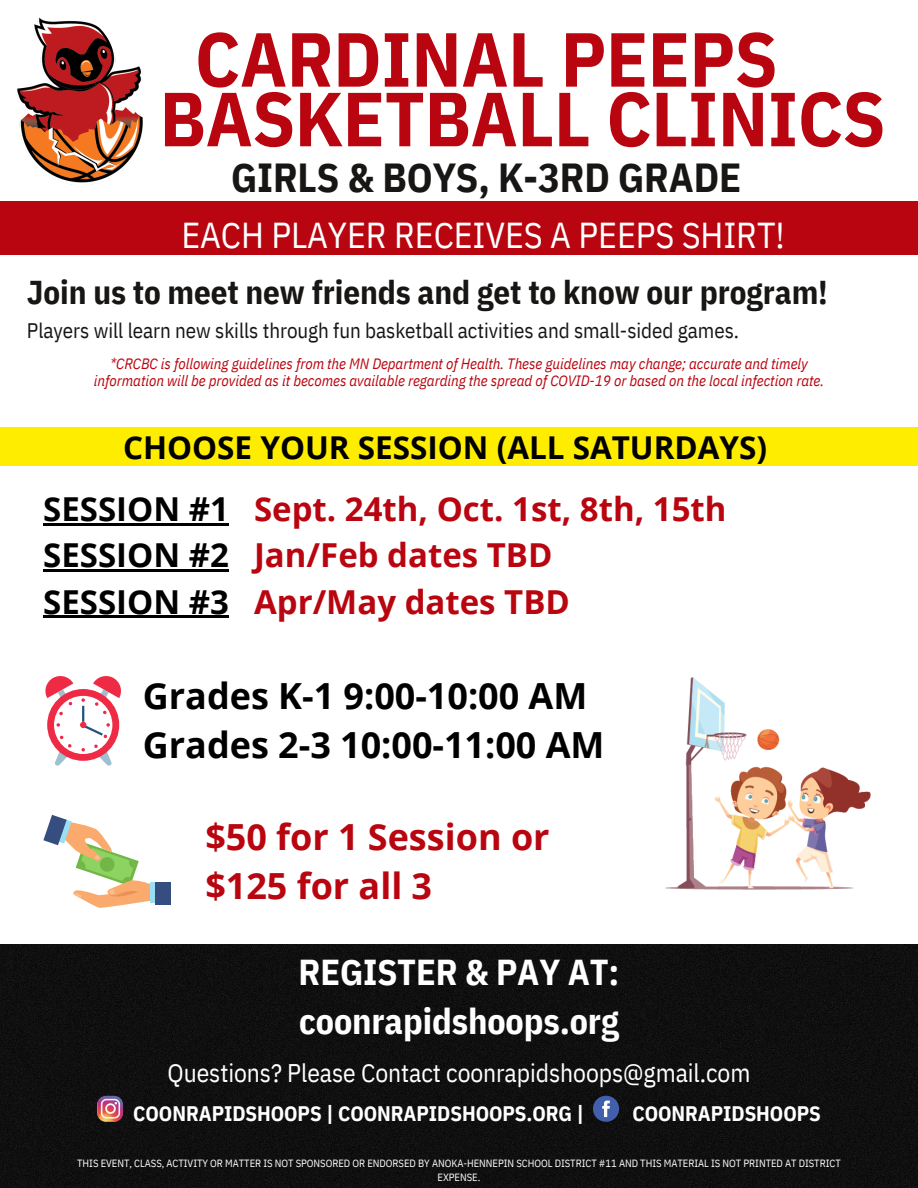
<style>
.page{position:relative;width:918px;height:1188px;background:#fff}
.page>*{position:absolute;margin:0;border:0;box-sizing:border-box;transform-origin:0 0}
.t1{font:700 76.5px/59.7px "IBM Plex Sans Cond";letter-spacing:-.005em;color:#b9050f}
.t2{font:700 40.5px "IBM Plex Sans Cond";letter-spacing:-.005em;color:#171615}
.t3{font:700 36px/49.5px "Open Sans";color:#000}
.t4{font:700 36px/49.5px "IBM Plex Sans Cond";letter-spacing:-.005em;color:#fff}
.t5{font:36px "IBM Plex Sans Cond";letter-spacing:-.005em;color:#fff}
.t6{font:700 36px/49.5px "Open Sans";color:#b9050f}
.t7{font:700 33px/46.2px "Open Sans";color:#b9050f}
.t8{font:700 33px "IBM Plex Sans Cond";letter-spacing:-.005em;color:#171615}
.t9{font:700 33px/46.2px "Open Sans";color:#000;text-align:justify}
.t10{font:700 31.5px "Open Sans";color:#000}
.t11{font:25.5px "IBM Plex Sans Cond";letter-spacing:-.005em;color:#fff}
.t12{font:21px "IBM Plex Sans Cond";letter-spacing:-.005em;color:#171615}
.t13{font:700 21px "IBM Plex Sans Cond";letter-spacing:-.005em;color:#fff}
.t14{font:italic 15px/16.8px "IBM Plex Sans Cond";letter-spacing:-.005em;color:#b9050f;text-align:center}
.t15{font:10.5px/14px "IBM Plex Sans Cond";letter-spacing:-.005em;color:#fff;text-align:center}
</style>
<div class="page">
<img style="left:17px;top:17px;width:126px;height:168px">
<div style="left:0;top:201px;width:918px;height:54px;background:#b9050f"></div>
<div style="left:0;top:427px;width:918px;height:39px;background:#ffed00"></div>
<img style="left:666px;top:678px;width:204px;height:211px">
<div style="left:47px;top:689px;width:72px;height:72px;background:#ef2a45;border-radius:50%"></div>
<div style="left:54px;top:696px;width:58px;height:58px;background:#fff;border-radius:50%"></div>
<svg style="left:81px;top:748px;width:4px;height:4px"></svg>
<svg style="left:57px;top:723px;width:3px;height:4px"></svg>
<svg style="left:54px;top:735px;width:18px;height:31px"></svg>
<svg style="left:59px;top:712px;width:4px;height:4px"></svg>
<svg style="left:80px;top:676px;width:41px;height:62px"></svg>
<svg style="left:45px;top:676px;width:28px;height:30px"></svg>
<svg style="left:94px;top:744px;width:18px;height:22px"></svg>
<svg style="left:43px;top:815px;width:107px;height:93px"></svg>
<div style="left:150px;top:882px;width:7px;height:21px;background:#99def2"></div>
<div style="left:155px;top:882px;width:15px;height:23px;background:#354d7f"></div>
<div style="left:0;top:945px;width:918px;height:243px;background:#0f0f0f"></div>
<hr style="left:43px;top:524px;width:186px;height:2px;background:#000">
<hr style="left:43px;top:570px;width:186px;height:2px;background:#000">
<hr style="left:43px;top:616px;width:186px;height:2px;background:#000">
<img style="left:97px;top:1096px;width:26px;height:26px;border-radius:9px">
<svg style="left:593px;top:1096px;width:26px;height:26px"></svg>
<h1 class="t1" style="left:160px;top:28px;width:727px;text-indent:35px">CARDINAL PEEPS<br>BASKETBALL CLINICS</h1>
<h2 class="t2" style="left:231px;top:151px;width:512px">GIRLS &amp; BOYS, K-3RD GRADE</h2>
<h3 class="t5" style="left:181px;top:211px;width:605px">EACH PLAYER RECEIVES A PEEPS SHIRT!</h3>
<h3 class="t8" style="left:27px;top:270px;width:802px">Join us to meet new friends and get to know our program!</h3>
<h3 class="t12" style="left:27px;top:316px;width:714px">Players will learn new skills through fun basketball activities and small-sided games.</h3>
<p class="t14" style="left:94px;top:355px;width:732px">*CRCBC is following guidelines from the MN Department of Health. These guidelines may change; accurate and timely information will be provided as it becomes available regarding the spread of COVID-19 or based on the local infection rate.</p>
<h3 class="t10" style="left:123px;top:425px;width:646px">CHOOSE YOUR SESSION (ALL SATURDAYS)</h3>
<h3 class="t9" style="left:43px;top:485px;width:187px">SESSION #1<br>SESSION #2<br>SESSION #3</h3>
<h3 class="t7" style="left:254px;top:485px;width:474px">Sept. 24th, Oct. 1st, 8th, 15th<br>Jan/Feb dates TBD<br>Apr/May dates TBD</h3>
<h3 class="t3" style="left:143px;top:670px;width:463px">Grades K-1 9:00-10:00 AM<br>Grades 2-3 10:00-11:00 AM</h3>
<h3 class="t6" style="left:205px;top:811px;width:346px">$50 for 1 Session or $125 for all 3</h3>
<h3 class="t4" style="left:299px;top:947px;width:323px">REGISTER &amp; PAY AT: coonrapidshoops.org</h3>
<h3 class="t11" style="left:168px;top:1056px;width:584px">Questions? Please Contact coonrapidshoops@gmail.com</h3>
<h3 class="t13" style="left:133px;top:1099px;width:452px">COONRAPIDSHOOPS | COONRAPIDSHOOPS.ORG |</h3>
<h3 class="t13" style="left:632px;top:1099px;width:190px">COONRAPIDSHOOPS</h3>
<p class="t15" style="left:77px;top:1156px;width:765px">THIS EVENT, CLASS, ACTIVITY OR MATTER IS NOT SPONSORED OR ENDORSED BY ANOKA-HENNEPIN SCHOOL DISTRICT #11 AND THIS MATERIAL IS NOT PRINTED AT DISTRICT<br>EXPENSE.</p>
</div>
